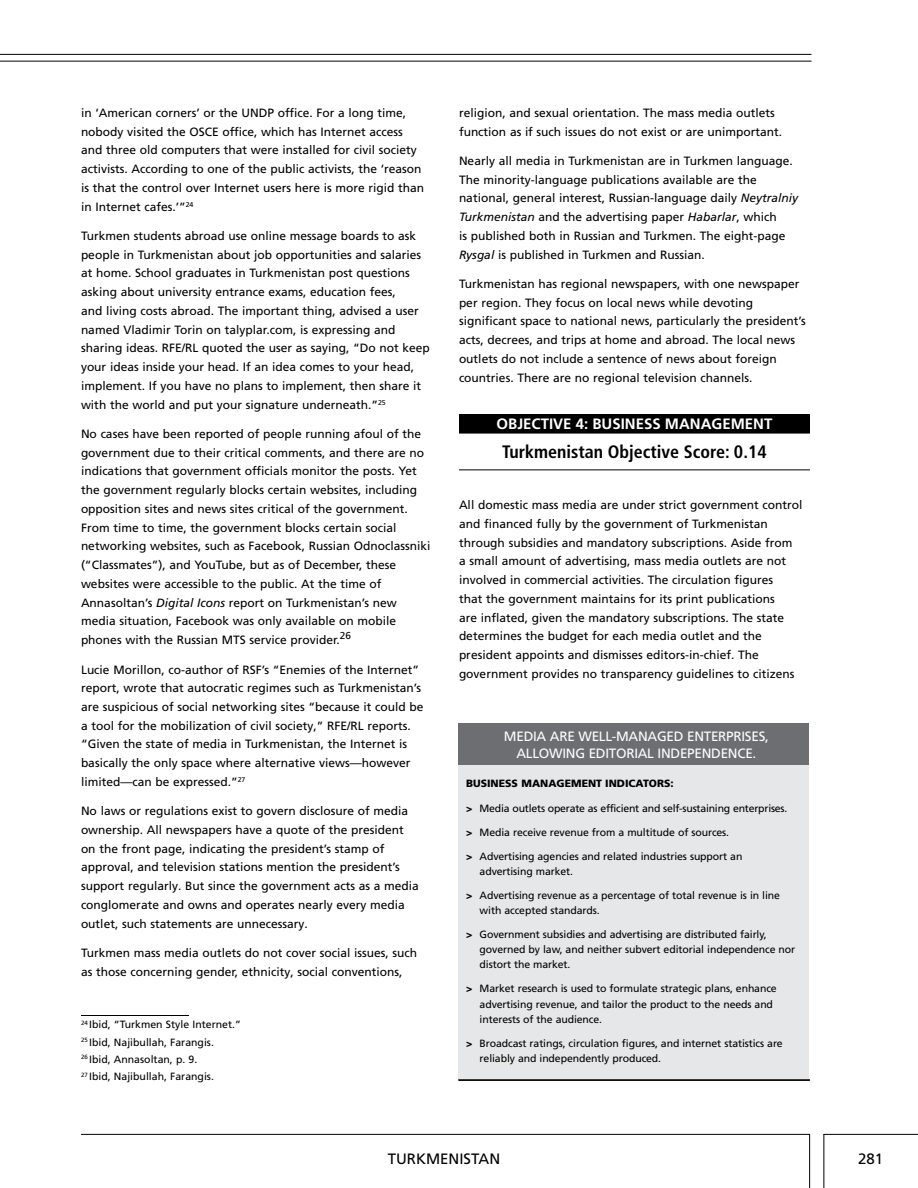
<style>
.page{position:relative;width:918px;height:1188px;background:#fff}
.page>*{position:absolute;margin:0;border:0;box-sizing:border-box;transform-origin:0 0}
.t1{font:700 condensed 18px "Frutiger LT Std";color:#000}
.t2{font:700 15px "Frutiger LT Pro";color:#fff}
.t3{font:15px "Frutiger LT Pro";color:#000}
.t4{font:13.5px "Frutiger LT Std";letter-spacing:-.02em;color:#fff}
.t5{font:12px/18.8px "Frutiger LT Pro";color:#000}
.t6{font:10.5px/15px "Frutiger LT Std";letter-spacing:-.01em;color:#000}
.t7{font:10.5px/17.2px "Frutiger LT Pro";color:#000}
.t8{font:900 10.5px "Frutiger LT Std";color:#000}
.t9{font:10.05px "Frutiger LT Pro";color:#000}
.s1{font-style:italic}
.s2{font-weight:900}
</style>
<div class="page">
<hr style="left:81px;top:1134px;width:729px;height:1px;background:#000">
<hr style="left:809px;top:1134px;width:1px;height:54px;background:#000">
<hr style="left:823px;top:1134px;width:1px;height:54px;background:#000">
<hr style="left:823px;top:1134px;width:95px;height:1px;background:#000">
<hr style="left:0;top:61px;width:812px;height:1px;background:#000">
<hr style="left:0;top:54px;width:812px;height:1px;background:#000">
<div style="left:459px;top:414px;width:351px;height:15px;background:#000"></div>
<div style="left:459px;top:428px;width:351px;height:6px;background:#000"></div>
<hr style="left:459px;top:470px;width:351px;height:1px;background:#000">
<hr style="left:81px;top:1015px;width:108px;height:1px;background:#000">
<hr style="left:459px;top:1079px;width:351px;height:2px;background:#000">
<div style="left:458px;top:758px;width:351px;height:321px;background:#e6e7e8"></div>
<div style="left:458px;top:724px;width:351px;height:41px;background:#6d6e71"></div>
<hr style="left:458px;top:1079px;width:351px;height:2px;background:#000">
<p class="t5" style="left:81px;top:103px;width:345px">in ‘American corners’ or the UNDP office. For a long time, nobody visited the OSCE office, which has Internet access and three old computers that were installed for civil society activists. According to one of the public activists, the ‘reason is that the control over Internet users here is more rigid than in Internet cafes.’”<sup>24</sup></p>
<p class="t5" style="left:81px;top:227px;width:350px">Turkmen students abroad use online message boards to ask people in Turkmenistan about job opportunities and salaries at home. School graduates in Turkmenistan post questions asking about university entrance exams, education fees,<br>and living costs abroad. The important thing, advised a user named Vladimir Torin on talyplar.com, is expressing and sharing ideas. RFE/RL quoted the user as saying, “Do not keep your ideas inside your head. If an idea comes to your head, implement. If you have no plans to implement, then share it with the world and put your signature underneath.”<sup>25</sup></p>
<p class="t5" style="left:81px;top:425px;width:351px">No cases have been reported of people running afoul of the government due to their critical comments, and there are no indications that government officials monitor the posts. Yet the government regularly blocks certain websites, including opposition sites and news sites critical of the government.<br>From time to time, the government blocks certain social networking websites, such as Facebook, Russian Odnoclassniki (“Classmates”), and YouTube, but as of December, these websites were accessible to the public. At the time of Annasoltan’s <span class="s1">Digital Icons</span> report on Turkmenistan’s new media situation, Facebook was only available on mobile phones with the Russian MTS service provider.</p>
<p class="t9" style="left:340px;top:629px;width:13px">26</p>
<p class="t5" style="left:81px;top:660px;width:344px">Lucie Morillon, co-author of RSF’s “Enemies of the Internet” report, wrote that autocratic regimes such as Turkmenistan’s are suspicious of social networking sites “because it could be a tool for the mobilization of civil society,” RFE/RL reports. “Given the state of media in Turkmenistan, the Internet is basically the only space where alternative views—however limited—can be expressed.”<sup>27</sup></p>
<p class="t5" style="left:81px;top:802px;width:339px">No laws or regulations exist to govern disclosure of media ownership. All newspapers have a quote of the president on the front page, indicating the president’s stamp of approval, and television stations mention the president’s support regularly. But since the government acts as a media conglomerate and owns and operates nearly every media outlet, such statements are unnecessary.</p>
<p class="t5" style="left:81px;top:943px;width:338px">Turkmen mass media outlets do not cover social issues, such as those concerning gender, ethnicity, social conventions,</p>
<p class="t7" style="left:81px;top:1016px;width:161px"><sup>24</sup> Ibid, “Turkmen Style Internet.”<br><sup>25</sup> Ibid, Najibullah, Farangis.<br><sup>26</sup> Ibid, Annasoltan, p. 9.<br><sup>27</sup> Ibid, Najibullah, Farangis.</p>
<p class="t5" style="left:459px;top:104px;width:325px">religion, and sexual orientation. The mass media outlets function as if such issues do not exist or are unimportant.</p>
<p class="t5" style="left:459px;top:152px;width:341px">Nearly all media in Turkmenistan are in Turkmen language.<br>The minority-language publications available are the national, general interest, Russian-language daily <span class="s1">Neytralniy Turkmenistan</span> and the advertising paper <span class="s1">Habarlar</span>, which<br>is published both in Russian and Turkmen. The eight-page <span class="s1">Rysgal</span> is published in Turkmen and Russian.</p>
<p class="t5" style="left:459px;top:274px;width:348px">Turkmenistan has regional newspapers, with one newspaper per region. They focus on local news while devoting significant space to national news, particularly the president’s acts, decrees, and trips at home and abroad. The local news outlets do not include a sentence of news about foreign countries. There are no regional television channels.</p>
<p class="t2" style="left:497px;top:415px;width:21px">OBJECTIVE</p>
<p class="t2" style="left:576px;top:415px;width:36px">4: BUSINESS</p>
<p class="t2" style="left:665px;top:415px;width:26px">MANAGEMENT</p>
<h1 class="t1" style="left:502px;top:441px;width:266px">Turkmenistan Objective Score: 0.14</h1>
<p class="t5" style="left:459px;top:496px;width:345px">All domestic mass media are under strict government control and financed fully by the government of Turkmenistan through subsidies and mandatory subscriptions. Aside from<br>a small amount of advertising, mass media outlets are not involved in commercial activities. The circulation figures<br>that the government maintains for its print publications<br>are inflated, given the mandatory subscriptions. The state determines the budget for each media outlet and the president appoints and dismisses editors-in-chief. The government provides no transparency guidelines to citizens</p>
<p class="t4" style="left:504px;top:729px;width:192px">media are well-managed ENTERPRISES</p>
<p class="t4" style="left:765px;top:729px;width:5px">,</p>
<p class="t4" style="left:516px;top:745px;width:241px">allowing editorial independence.</p>
<p class="t8" style="left:466px;top:777px;width:209px">BUSINESS MANAGEMENT INDICATORS:</p>
<p class="t6" style="left:466px;top:801px;width:323px"><span class="s2">&gt;</span> Media outlets operate as efficient and self-sustaining enterprises.</p>
<p class="t6" style="left:466px;top:825px;width:265px"><span class="s2">&gt;</span> M edia receive revenue from a multitude of sources.</p>
<p class="t6" style="left:480px;top:849px;width:264px;text-indent:-14px"><span class="s2">&gt;</span> Advertising agencies and related industries support an advertising market.</p>
<p class="t6" style="left:480px;top:888px;width:302px;text-indent:-14px"><span class="s2">&gt;</span> Advertising revenue as a percentage of total revenue is in line with accepted standards.</p>
<p class="t6" style="left:480px;top:927px;width:317px;text-indent:-14px"><span class="s2">&gt;</span> Government subsidies and advertising are distributed fairly, governed by law, and neither subvert editorial independence nor distort the market.</p>
<p class="t6" style="left:480px;top:981px;width:299px;text-indent:-14px"><span class="s2">&gt;</span> Market research is used to formulate strategic plans, enhance advertising revenue, and tailor the product to the needs and interests of the audience.</p>
<p class="t6" style="left:480px;top:1035px;width:305px;text-indent:-14px"><span class="s2">&gt;</span> B roadcast ratings, circulation figures, and internet statistics are reliably and independently produced.</p>
<p class="t3" style="left:388px;top:1150px;width:49px">Tu rkmenistan</p>
<p class="t3" style="left:858px;top:1150px;width:27px">281</p>
</div>
